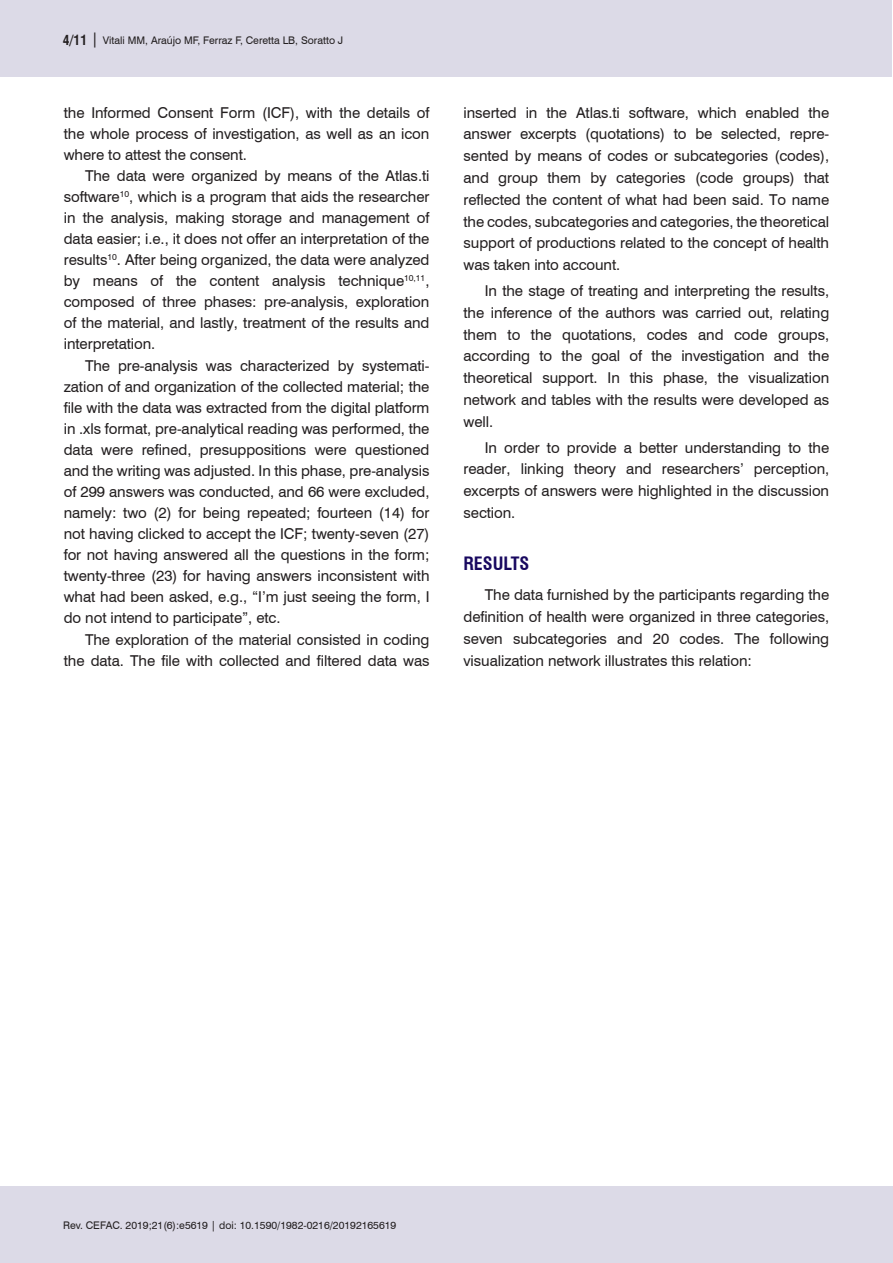
<style>
.page{position:relative;width:893px;height:1263px;background:#fff}
.page>*{position:absolute;margin:0;border:0;box-sizing:border-box;transform-origin:0 0}
.Nivel_1{font:700 condensed 18px "Swiss 721 BT";color:#18085f}
.Corpo_do_texto_INGL{font:15px/21px "Swiss 721 BT";letter-spacing:-.005em;color:#231f20;text-align:justify}
.t1{font:10.5px "Swiss 721 BT";color:#231f20}
.s1{font-weight:700;font-stretch:condensed;font-size:13.5px}
.s2{font-size:15px}
</style>
<div class="page">
<div style="left:0;top:1186px;width:892px;height:77px;background:#dcdae7"></div>
<div style="left:0;top:0;width:892px;height:77px;background:#dcdae7"></div>
<p class="t1" style="left:63px;top:33px;width:282px"><span class="s1">4/11</span> <span class="s2">|</span> Vitali MM, Araújo MF, Ferraz F, Ceretta LB, Soratto J</p>
<p class="Corpo_do_texto_INGL" style="left:64px;top:101px;width:367px">the Informed Consent Form (ICF), with the details of the whole process of investigation, as well as an icon where to attest the consent.</p>
<p class="Corpo_do_texto_INGL" style="left:64px;top:165px;width:367px;text-indent:21px">The data were organized by means of the Atlas.ti software<sup>10</sup>, which is a program that aids the researcher in the analysis, making storage and management of data easier; i.e., it does not offer an interpretation of the results<sup>10</sup>. After being organized, the data were analyzed by means of the content analysis technique<sup>10,11</sup>, composed of three phases: pre-analysis, exploration of the material, and lastly, treatment of the results and interpretation.</p>
<p class="Corpo_do_texto_INGL" style="left:64px;top:354px;width:367px;text-indent:21px">The pre-analysis was characterized by systemati&shy;zation of and organization of the collected material; the file with the data was extracted from the digital platform in .xls format, pre-analytical reading was performed, the data were refined, presuppositions were questioned and the writing was adjusted. In this phase, pre-analysis of 299 answers was conducted, and 66 were excluded, namely: two (2) for being repeated; fourteen (14) for not having clicked to accept the ICF; twenty-seven (27) for not having answered all the questions in the form; twenty-three (23) for having answers inconsistent with what had been asked, e.g., “I’m just seeing the form, I do not intend to participate”, etc.</p>
<p class="Corpo_do_texto_INGL" style="left:64px;top:628px;width:367px;text-align:right">The exploration of the material consisted in coding the data. The file with collected and filtered data was</p>
<p class="Corpo_do_texto_INGL" style="left:463px;top:101px;width:367px;line-height:21.8px">inserted in the Atlas.ti software, which enabled the answer excerpts (quotations) to be selected, repre&shy;sented by means of codes or subcategories (codes), and group them by categories (code groups) that reflected the content of what had been said. To name the codes, subcategories and categories, the theoretical support of productions related to the concept of health was taken into account.</p>
<p class="Corpo_do_texto_INGL" style="left:463px;top:279px;width:367px;line-height:21.8px;text-indent:21px">In the stage of treating and interpreting the results, the inference of the authors was carried out, relating them to the quotations, codes and code groups, according to the goal of the investigation and the theoretical support. In this phase, the visualization network and tables with the results were developed as well.</p>
<p class="Corpo_do_texto_INGL" style="left:463px;top:436px;width:367px;line-height:21.8px;text-indent:21px">In order to provide a better understanding to the reader, linking theory and researchers’ perception, excerpts of answers were highlighted in the discussion section.</p>
<p class="Nivel_1" style="left:463px;top:553px;width:67px">RESULTS</p>
<p class="Corpo_do_texto_INGL" style="left:463px;top:583px;width:367px;line-height:21.8px;text-indent:21px">The data furnished by the participants regarding the definition of health were organized in three categories, seven subcategories and 20 codes. The following visualization network illustrates this relation:</p>
<p class="t1" style="left:63px;top:1218px;width:335px">Rev. CEFAC. 2019;21(6):e5619 | doi: 10.1590/1982-0216/20192165619</p>
</div>
